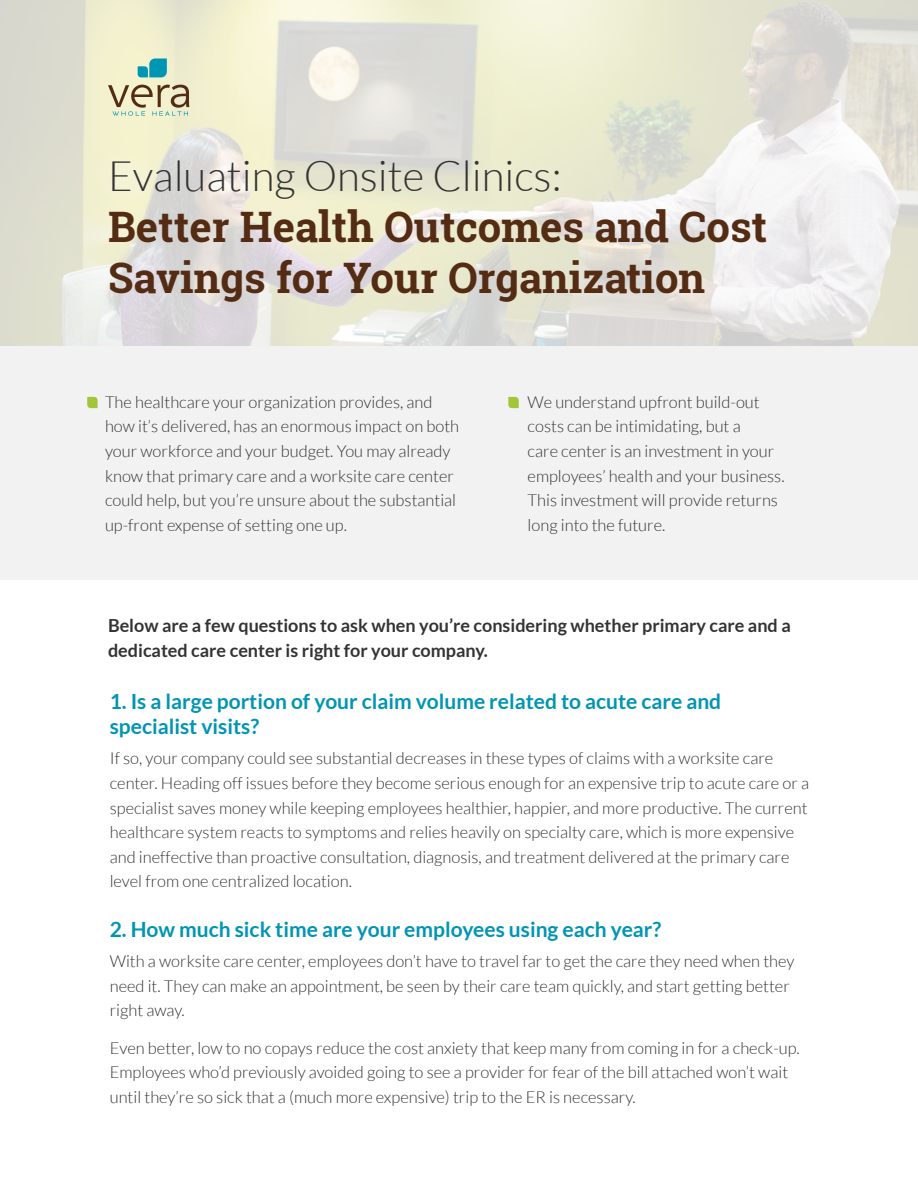
<style>
.page{position:relative;width:918px;height:1188px;background:#fff}
.page>*{position:absolute;margin:0;border:0;box-sizing:border-box;transform-origin:0 0}
.t1{font:700 42px/51px "Roboto Slab";color:#532c13}
.t2{font:300 42px "Lato";color:#333}
.t3{font:700 21px/24.6px "Lato";color:#0095b3}
.t4{font:700 18px/24.6px "Lato";color:#333}
.t5{font:300 16.5px/24.6px "Lato";color:#333}
</style>
<div class="page">
<svg style="left:0;top:0;width:918px;height:346px;background:#e6e5d7"></svg>
<div style="left:0;top:346px;width:918px;height:234px;background:#f2f2f2"></div>
<svg style="left:138px;top:59px;width:29px;height:18px"></svg>
<svg style="left:108px;top:85px;width:81px;height:31px;background:#c4bd9f"></svg>
<svg style="left:87px;top:397px;width:11px;height:11px"></svg>
<svg style="left:508px;top:397px;width:11px;height:11px"></svg>
<h1 class="t2" style="left:108px;top:154px;width:455px">Evaluating Onsite Clinics:</h1>
<h1 class="t1" style="left:108px;top:201px;width:661px">Better Health Outcomes and Cost<br>Savings for Your Organization</h1>
<p class="t5" style="left:105px;top:390px;width:356px">The healthcare your organization provides, and how it’s delivered, has an enormous impact on both your workforce and your budget. You may already know that primary care and a worksite care center could help, but you’re unsure about the substantial up-front expense of setting one up.</p>
<p class="t5" style="left:528px;top:390px;width:259px">We understand upfront build-out costs can be intimidating, but a<br>care center is an investment in your employees’ health and your business.<br>This investment will provide returns long into the future.</p>
<p class="t4" style="left:108px;top:613px;width:684px">Below are a few questions to ask when you’re considering whether primary care and a dedicated care center is right for your company.</p>
<p class="t3" style="left:110px;top:689px;width:613px">1. Is a large portion of your claim volume related to acute care and specialist visits?</p>
<p class="t5" style="left:110px;top:746px;width:701px">If so, your company could see substantial decreases in these types of claims with a worksite care center. Heading off issues before they become serious enough for an expensive trip to acute care or a specialist saves money while keeping employees healthier, happier, and more productive. The current healthcare system reacts to symptoms and relies heavily on specialty care, which is more expensive and ineffective than proactive consultation, diagnosis, and treatment delivered at the primary care level from one centralized location.</p>
<p class="t3" style="left:110px;top:916px;width:553px">2. How much sick time are your employees using each year?</p>
<p class="t5" style="left:110px;top:949px;width:686px">With a worksite care center, employees don’t have to travel far to get the care they need when they need it. They can make an appointment, be seen by their care team quickly, and start getting better right away.</p>
<p class="t5" style="left:110px;top:1035px;width:692px">Even better, low to no copays reduce the cost anxiety that keep many from coming in for a check-up.<br>Employees who’d previously avoided going to see a provider for fear of the bill attached won’t wait until they’re so sick that a (much more expensive) trip to the ER is necessary.</p>
</div>
